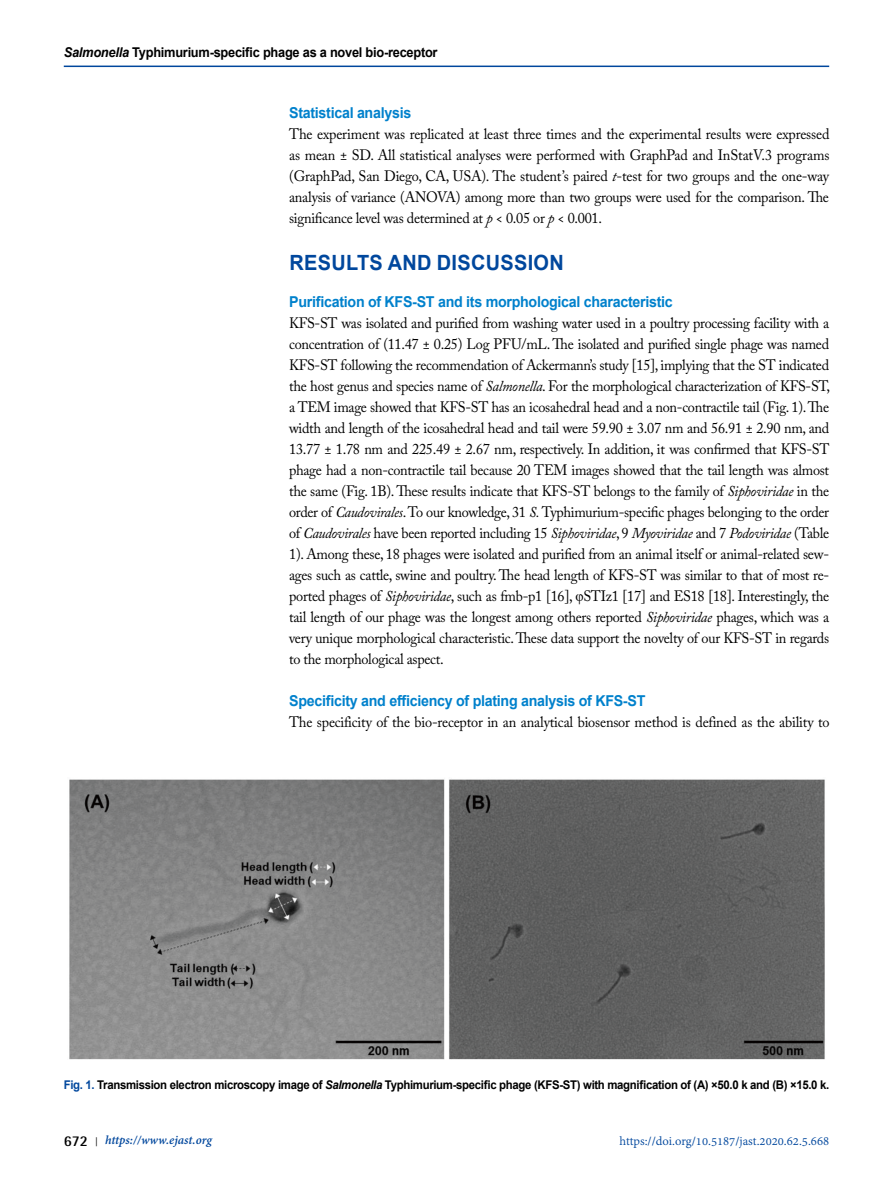
<style>
.page{position:relative;width:893px;height:1191px;background:#fff}
.page>*{position:absolute;margin:0;border:0;box-sizing:border-box;transform-origin:0 0}
.t1{font:700 21px "Arial";letter-spacing:.015em;color:#00479d;scale:.95 1}
.t2{font:15px/21px "Adobe Caslon Pro";letter-spacing:-.02em;color:#000;text-align:justify;scale:.95 1}
.t3{font:700 15px "Arial";letter-spacing:-.02em;color:#0081cc;scale:.95 1}
.t4{font:700 13.5px "Arial";letter-spacing:-.02em;color:#000;scale:.95 1}
.t5{font:13.5px "Adobe Devanagari";color:#00479d}
.t6{font:italic 700 13.5px "Adobe Devanagari";color:#00479d}
.t7{font:700 12px "Arial";letter-spacing:-.03em;color:#000;scale:.95 1}
.s1{font-style:italic}
.s2{font-family:"Times New Roman"}
.s3{color:#00479d}
.s4{font-family:"Rotis Semi Sans Std";font-style:normal;font-size:15px;color:#000}
.s5{font-family:"Shonar Bangla";font-style:normal;font-size:12px;color:#000}
</style>
<div class="page">
<hr style="left:64px;top:66px;width:765px;height:1px;background:#00479d">
<img style="left:69px;top:779px;width:756px;height:280px">
<p class="t4" style="left:64px;top:42px;width:395px"><span class="s1">Salmonella</span> Typhimurium-specific phage as a novel bio-receptor</p>
<p class="t3" style="left:289px;top:102px;width:130px">Statistical analysis</p>
<p class="t2" style="left:289px;top:123px;width:570px">The experiment was replicated at least three times and the experimental results were expressed as mean ± SD. All statistical analyses were performed with GraphPad and InStatV.3 programs (GraphPad, San Diego, CA, USA). The student’s paired <span class="s1">t</span>-test for two groups and the one-way analysis of variance (ANOVA) among more than two groups were used for the comparison. The significance level was determined at <span class="s1">p</span> &lt; 0.05 or <span class="s1">p</span> &lt; 0.001.</p>
<h1 class="t1" style="left:289px;top:248px;width:120px">Results and</h1>
<h1 class="t1" style="left:437px;top:248px;width:109px">Discussion</h1>
<p class="t3" style="left:289px;top:291px;width:405px">Purification of KFS-ST and its morphological characteristic</p>
<p class="t2" style="left:289px;top:312px;width:571px">KFS-ST was isolated and purified from washing water used in a poultry processing facility with a concentration of (11.47 ± 0.25) Log PFU/mL. The isolated and purified single phage was named KFS-ST following the recommendation of Ackermann’s study [15], implying that the ST indicated the host genus and species name of <span class="s1">Salmonella</span>. For the morphological characterization of KFS-ST, a TEM image showed that KFS-ST has an icosahedral head and a non-contractile tail (Fig. 1). The width and length of the icosahedral head and tail were 59.90 ± 3.07 nm and 56.91 ± 2.90 nm, and 13.77 ± 1.78 nm and 225.49 ± 2.67 nm, respectively. In addition, it was confirmed that KFS-ST phage had a non-contractile tail because 20 TEM images showed that the tail length was almost the same (Fig. 1B). These results indicate that KFS-ST belongs to the family of <span class="s1">Siphoviridae</span> in the order of <span class="s1">Caudovirales</span>. To our knowledge, 31 <span class="s1">S.</span> Typhimurium-specific phages belonging to the order of <span class="s1">Caudovirales</span> have been reported including 15 <span class="s1">Siphoviridae</span>, 9 <span class="s1">Myoviridae</span> and 7 <span class="s1">Podoviridae</span> (Table 1). Among these, 18 phages were isolated and purified from an animal itself or animal-related sew&shy;ages such as cattle, swine and poultry. The head length of KFS-ST was similar to that of most re&shy;ported phages of <span class="s1">Siphoviridae</span>, such as fmb-p1 [16], <span class="s2">φ</span>STIz1 [17] and ES18 [18]. Interestingly, the tail length of our phage was the longest among others reported <span class="s1">Siphoviridae</span> phages, which was a very unique morphological characteristic. These data support the novelty of our KFS-ST in regards to the morphological aspect.</p>
<p class="t3" style="left:289px;top:690px;width:376px">Specificity and efficiency of plating analysis of KFS-ST</p>
<p class="t2" style="left:289px;top:711px;width:570px">The specificity of the bio-receptor in an analytical biosensor method is defined as the ability to</p>
<p class="t7" style="left:64px;top:1075px;width:807px"><span class="s3">Fig. 1.</span> Transmission electron microscopy image of <span class="s1">Salmonella</span> Typhimurium-specific phage (KFS-ST) with magnification of (A) ×50.0 k and (B) ×15.0 k.</p>
<p class="t6" style="left:64px;top:1132px;width:150px"><span class="s4">672</span> <span class="s5">|</span> https://www.ejast.org</p>
<p class="t5" style="left:620px;top:1133px;width:211px">https://doi.org/10.5187/jast.2020.62.5.668</p>
</div>
